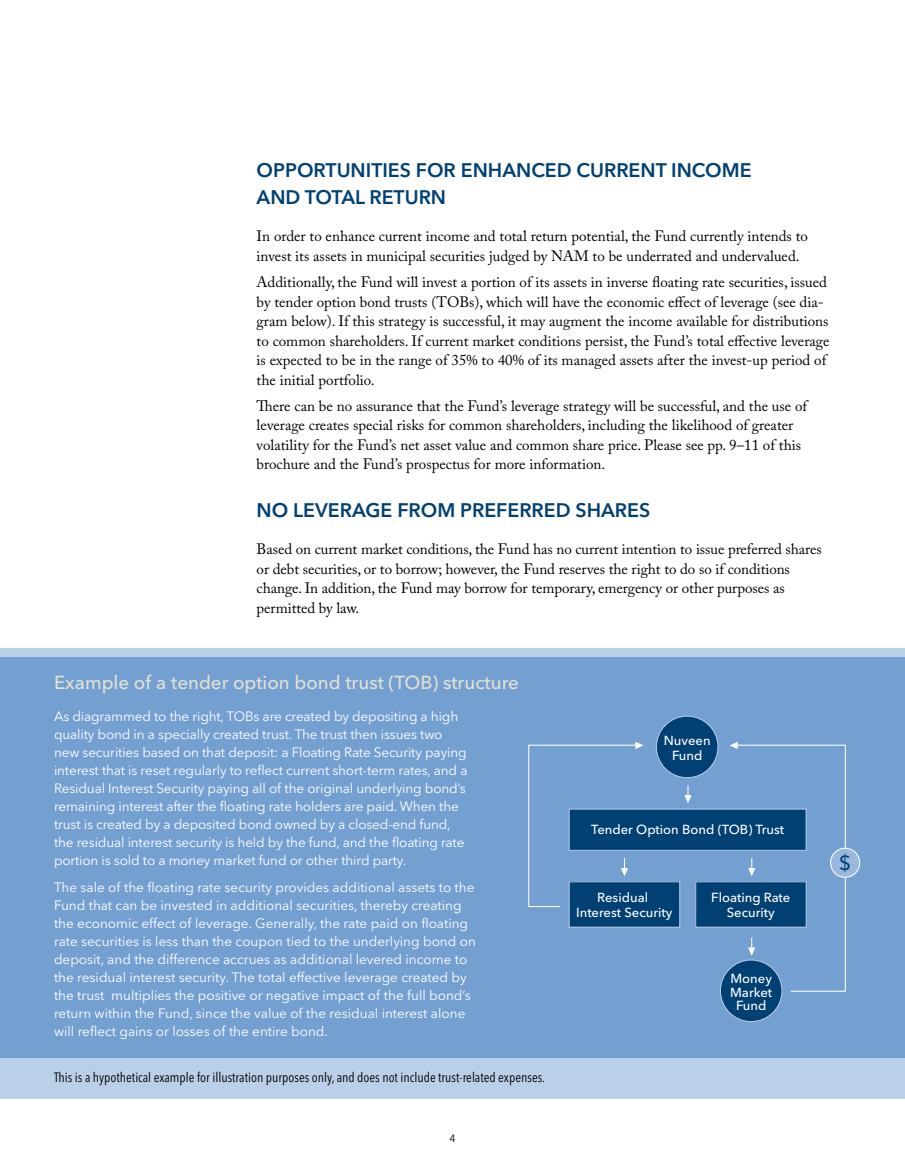
<style>
.page{position:relative;width:905px;height:1175px;background:#fff}
.page>*{position:absolute;margin:0;border:0;box-sizing:border-box;transform-origin:0 0}
.t1{font:500 20.4px "Avenir Next LT Pro";color:#004073}
.t2{font:600 19.5px "Avenir Next LT Pro";color:#004073}
.t3{font:500 18.75px "Avenir Next LT Pro";color:#e3e0d1}
.t4{font:15px/19.5px "Adobe Caslon Pro";color:#000}
.t5{font:13.5px/18px "Avenir Next LT Pro";color:#fff}
.t6{font:condensed 13.5px "Avenir Next LT Pro";color:#000}
.t7{font:500 13.05px/15.3px "Avenir Next LT Pro";color:#fff;text-align:center}
</style>
<div class="page">
<div style="left:0;top:648px;width:904px;height:450px;background:#b9d0e8"></div>
<div style="left:0;top:657px;width:904px;height:401px;background:#74a0d1"></div>
<div style="left:656px;top:716px;width:62px;height:61px;background:#004073;border-radius:50%"></div>
<div style="left:656px;top:715px;width:62px;height:63px;border:1px solid #b4c8e5;border-radius:50%"></div>
<div style="left:569px;top:809px;width:237px;height:41px;background:#004073"></div>
<div style="left:568px;top:808px;width:238px;height:43px;border:1px solid #b4c8e5"></div>
<div style="left:720px;top:960px;width:62px;height:61px;background:#004073;border-radius:50%"></div>
<div style="left:569px;top:881px;width:110px;height:46px;background:#004073"></div>
<div style="left:568px;top:881px;width:112px;height:46px;border:1px solid #b4c8e5"></div>
<div style="left:695px;top:881px;width:111px;height:46px;background:#004073"></div>
<div style="left:695px;top:881px;width:111px;height:46px;border:1px solid #b4c8e5"></div>
<svg style="left:684px;top:785px;width:7px;height:18px"></svg>
<svg style="left:528px;top:742px;width:115px;height:165px"></svg>
<svg style="left:729px;top:742px;width:117px;height:250px"></svg>
<div style="left:830px;top:848px;width:29px;height:29px;background:#9ab7dd;border-radius:50%"></div>
<div style="left:830px;top:847px;width:30px;height:31px;border:1px solid #fff;border-radius:50%"></div>
<h2 class="t2" style="left:256px;top:158px;width:14px">OPP</h2>
<h2 class="t2" style="left:297px;top:158px;width:456px">ORTUN ITIES FOR EN HANCED CURRENT INCOM E</h2>
<h2 class="t2" style="left:256px;top:185px;width:16px">AND</h2>
<h2 class="t2" style="left:305px;top:185px;width:139px">TOTAL RETURN</h2>
<p class="t4" style="left:256px;top:226px;width:553px">In order to enhance current income and total return potential, the Fund currently intends to invest its assets in municipal securities judged by NAM to be underrated and undervalued.</p>
<p class="t4" style="left:256px;top:272px;width:574px">Additionally, the Fund will invest a portion of its assets in inverse floating rate securities, issued by tender option bond trusts (TOBs), which will have the economic effect of leverage (see dia&shy;gram below). If this strategy is successful, it may augment the income available for distributions to common shareholders. If current market conditions persist, the Fund’s total effective leverage is expected to be in the range of 35% to 40% of its managed assets after the invest-up period of the initial portfolio.</p>
<p class="t4" style="left:256px;top:396px;width:552px">There can be no assurance that the Fund’s leverage strategy will be successful, and the use of leverage creates special risks for common shareholders, including the likelihood of greater volatility for the Fund’s net asset value and common share price. Please see pp. 9–11 of this brochure and the Fund’s prospectus for more information.</p>
<h2 class="t2" style="left:256px;top:498px;width:395px">NO LEVERAGE FROM PREFERRED SHARES</h2>
<p class="t4" style="left:256px;top:539px;width:566px">Based on current market conditions, the Fund has no current intention to issue preferred shares or debt securities, or to borrow; however, the Fund reserves the right to do so if conditions change. In addition, the Fund may borrow for temporary, emergency or other purposes as permitted by law.</p>
<p class="t3" style="left:54px;top:671px;width:466px">Example of a tender option bond trust (TOB) structure</p>
<p class="t5" style="left:54px;top:707px;width:183px">As diagrammed to the right, TOB</p>
<p class="t5" style="left:54px;top:707px;width:415px;text-indent:199px">s are created by depositing a high quality bond in a specially created trust. The trust then issues two new securities based on that deposit: a Floating Rate Security paying interest that is reset regularly to reflect current short-term rates, and a Residual I nterest Security paying all of the original underlying bond’s remaining interest after the floating rate holders are paid. When the trust is created by a deposited bond owned by a closed-end fund, the residual interest security is held by the fund, and the floating rate portion is sold to a money market fund or other third party.</p>
<p class="t5" style="left:54px;top:878px;width:423px">The sale of the floating rate security provides additional assets to the Fund that can be invested in additional securities, thereby creating the economic effect of leverage. Generally, the rate paid on floating rate securities is less than the coupon tied to the underlying bond on deposit, and the difference accrues as additional levered income to the residual interest security. The total effective leverage created by the trust multiplies the positive or negative impact of the full bond’s return within the Fund, since the value of the residual interest alone will reflect gains or losses of the entire bond.</p>
<p class="t6" style="left:54px;top:1068px;width:492px">This is a hypothetical example for illustration purposes only, and does not include trust-related expenses.</p>
<p class="t7" style="left:663px;top:732px;width:48px">Nuveen<br>Fund</p>
<p class="t7" style="left:591px;top:822px;width:194px">Tender Option Bond (TOB) Trust</p>
<p class="t7" style="left:576px;top:889px;width:98px">Residual<br>Interest Security</p>
<p class="t7" style="left:711px;top:889px;width:81px">Floating Rate<br>Security</p>
<p class="t7" style="left:730px;top:972px;width:44px;line-height:13.4px">Money<br>Market<br>Fund</p>
<h1 class="t1" style="left:839px;top:851px;width:14px">$</h1>
</div>
